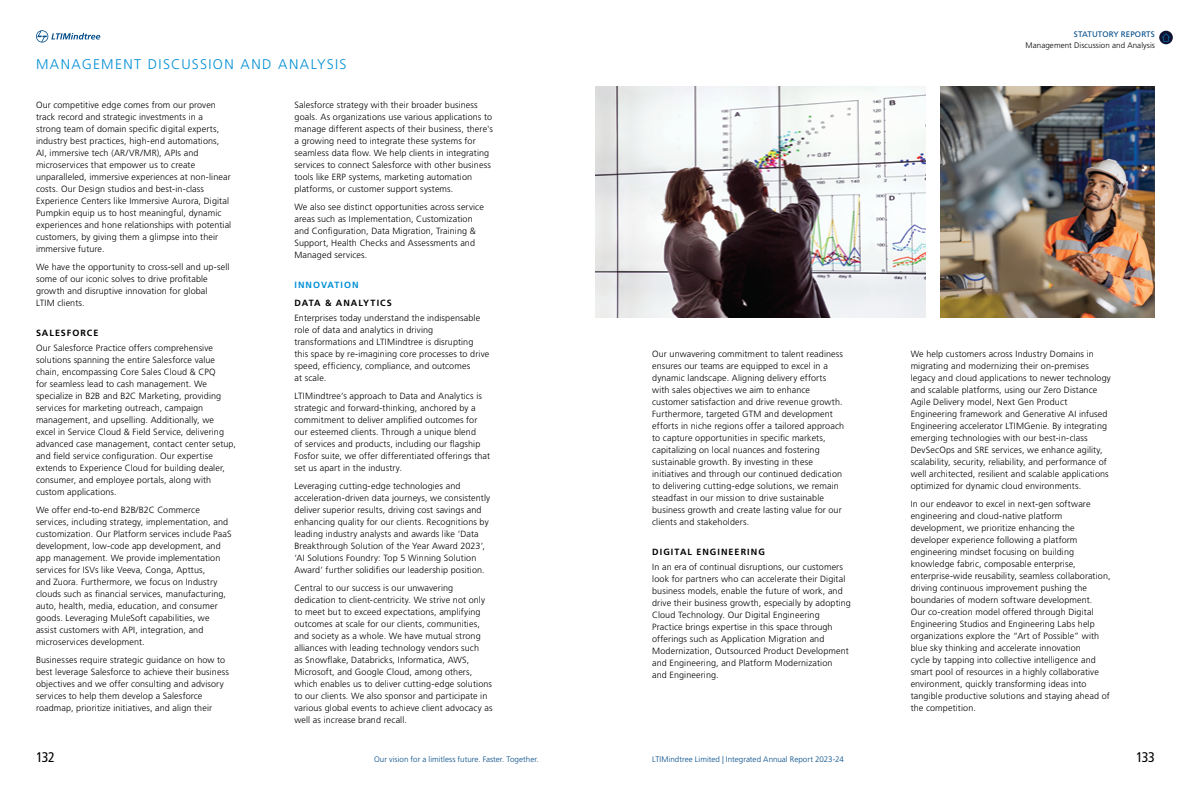
<style>
.page{position:relative;width:1191px;height:794px;background:#fff}
.page>*{position:absolute;margin:0;border:0;box-sizing:border-box;transform-origin:0 0}
.t1{font:300 14px "Frutiger LT Pro";letter-spacing:.095em;color:#008fd5}
.t2{font:condensed 14px "Frutiger LT Pro";letter-spacing:-.045em;color:#000}
.t3{font:300 9px/12px "Frutiger LT Pro";letter-spacing:.015em;color:#000}
.t4{font:700 9px "Frutiger LT Pro";letter-spacing:.115em;color:#000}
.t5{font:700 9px "Frutiger LT Pro";letter-spacing:.115em;color:#008fd5}
.t6{font:300 8px "Frutiger LT Pro";color:#004b88}
.t7{font:300 8px "Frutiger LT Pro";letter-spacing:.005em;color:#000}
.t8{font:8px "Frutiger LT Pro";letter-spacing:.01em;color:#004b88}
</style>
<div class="page">
<img style="left:595px;top:87px;width:331px;height:231px">
<img style="left:940px;top:87px;width:215px;height:231px">
<svg style="left:36px;top:30px;width:64px;height:13px"></svg>
<div style="left:1159px;top:31px;width:13px;height:13px;background:#0d1333;border-radius:50%"></div>
<svg style="left:1162px;top:33px;width:8px;height:9px"></svg>
<p class="t8" style="left:1073px;top:30px;width:83px">STATUTORY REPORTS</p>
<h1 class="t1" style="left:36px;top:56px;width:312px">MANAGEMENT DISCUSSION AND ANALYSIS</h1>
<p class="t3" style="left:36px;top:99px;width:197px">Our competitive edge comes from our proven track record and strategic investments in a<br>strong team of domain specific digital experts, industry best practices, high-end automations, AI, immersive tech (AR/VR/MR), APIs and microservices that empower us to create unparalleled, immersive experiences at non-linear costs. Our Design studios and best-in-class Experience Centers like Immersive Aurora, Digital Pumpkin equip us to host meaningful, dynamic experiences and hone relationships with potential customers, by giving them a glimpse into their immersive future.</p>
<p class="t3" style="left:36px;top:261px;width:195px">We have the opportunity to cross-sell and up-sell some of our iconic solves to drive profitable growth and disruptive innovation for global<br>LTIM clients.</p>
<p class="t4" style="left:36px;top:327px;width:64px">SALESFORCE</p>
<p class="t3" style="left:36px;top:342px;width:201px">Our Salesforce Practice offers comprehensive solutions spanning the entire Salesforce value chain, encompassing Core Sales Cloud &amp; CPQ<br>for seamless lead to cash management. We specialize in B2B and B2C Marketing, providing services for marketing outreach, campaign management, and upselling. Additionally, we<br>excel in Service Cloud &amp; Field Service, delivering advanced case management, contact center setup, and field service configuration. Our expertise extends to Experience Cloud for building dealer, consumer, and employee portals, along with custom applications.</p>
<p class="t3" style="left:36px;top:504px;width:197px">We offer end-to-end B2B/B2C Commerce services, including strategy, implementation, and customization. Our Platform services include PaaS development, low-code app development, and app management. We provide implementation services for ISVs like Veeva, Conga, Apttus,<br>and Zuora. Furthermore, we focus on Industry clouds such as financial services, manufacturing, auto, health, media, education, and consumer goods. Leveraging MuleSoft capabilities, we assist customers with API, integration, and microservices development.</p>
<p class="t3" style="left:36px;top:654px;width:194px">Businesses require strategic guidance on how to best leverage Salesforce to achieve their business objectives and we offer consulting and advisory services to help them develop a Salesforce roadmap, prioritize initiatives, and align their</p>
<p class="t3" style="left:294px;top:99px;width:200px">Salesforce strategy with their broader business goals. As organizations use various applications to manage different aspects of their business, there's a growing need to integrate these systems for seamless data flow. We help clients in integrating services to connect Salesforce with other business tools like ERP systems, marketing automation platforms, or customer support systems.</p>
<p class="t3" style="left:294px;top:200px;width:191px">We also see distinct opportunities across service areas such as Implementation, Customization and Configuration, Data Migration, Training &amp; Support, Health Checks and Assessments and Managed services.</p>
<p class="t5" style="left:294px;top:279px;width:66px">INNOVATION</p>
<p class="t4" style="left:294px;top:297px;width:99px">DATA &amp; ANALYTICS</p>
<p class="t3" style="left:294px;top:311px;width:196px">Enterprises today understand the indispensable role of data and analytics in driving transformations and LTIMindtree is disrupting this space by re-imagining core processes to drive speed, efficiency, compliance, and outcomes<br>at scale.</p>
<p class="t3" style="left:294px;top:389px;width:197px">LTIMindtree’s approach to Data and Analytics is strategic and forward-thinking, anchored by a commitment to deliver amplified outcomes for our esteemed clients. Through a unique blend<br>of services and products, including our flagship Fosfor suite, we offer differentiated offerings that set us apart in the industry.</p>
<p class="t3" style="left:294px;top:479px;width:197px">Leveraging cutting-edge technologies and acceleration-driven data journeys, we consistently deliver superior results, driving cost savings and enhancing quality for our clients. Recognitions by leading industry analysts and awards like ‘Data Breakthrough Solution of the Year Award 2023’, ‘AI Solutions Foundry: Top 5 Winning Solution Award’ further solidifies our leadership position.</p>
<p class="t3" style="left:294px;top:581px;width:200px">Central to our success is our unwavering dedication to client-centricity. We strive not only to meet but to exceed expectations, amplifying outcomes at scale for our clients, communities, and society as a whole. We have mutual strong alliances with leading technology vendors such<br>as Snowflake, Databricks, Informatica, AWS, Microsoft, and Google Cloud, among others, which enables us to deliver cutting-edge solutions to our clients. We also sponsor and participate in various global events to achieve client advocacy as well as increase brand recall.</p>
<p class="t7" style="left:1025px;top:40px;width:131px">Management Discussion and Analysis</p>
<p class="t3" style="left:652px;top:348px;width:193px">Our unwavering commitment to talent readiness ensures our teams are equipped to excel in a dynamic landscape. Aligning delivery efforts with sales objectives we aim to enhance customer satisfaction and drive revenue growth.<br>Furthermore, targeted GTM and development efforts in niche regions offer a tailored approach to capture opportunities in specific markets, capitalizing on local nuances and fostering sustainable growth. By investing in these initiatives and through our continued dedication to delivering cutting-edge solutions, we remain steadfast in our mission to drive sustainable business growth and create lasting value for our clients and stakeholders.</p>
<p class="t4" style="left:652px;top:546px;width:114px">DIGITAL ENGINEERING</p>
<p class="t3" style="left:652px;top:561px;width:200px">In an era of continual disruptions, our customers look for partners who can accelerate their Digital business models, enable the future of work, and drive their business growth, especially by adopting Cloud Technology. Our Digital Engineering Practice brings expertise in this space through offerings such as Application Migration and Modernization, Outsourced Product Development and Engineering, and Platform Modernization<br>and Engineering.</p>
<p class="t3" style="left:910px;top:348px;width:202px">We help customers across Industry Domains in migrating and modernizing their on-premises legacy and cloud applications to newer technology and scalable platforms, using our Zero Distance Agile Delivery model, Next Gen Product Engineering framework and Generative AI infused Engineering accelerator LTIMGenie. By integrating emerging technologies with our best-in-class DevSecOps and SRE services, we enhance agility, scalability, security, reliability, and performance of well architected, resilient and scalable applications optimized for dynamic cloud environments.</p>
<p class="t3" style="left:910px;top:498px;width:201px">In our endeavor to excel in next-gen software engineering and cloud-native platform development, we prioritize enhancing the developer experience following a platform engineering mindset focusing on building knowledge fabric, composable enterprise, enterprise-wide reusability, seamless collaboration, driving continuous improvement pushing the boundaries of modern software development.<br>Our co-creation model offered through Digital Engineering Studios and Engineering Labs help organizations explore the “Art of Possible” with blue sky thinking and accelerate innovation<br>cycle by tapping into collective intelligence and smart pool of resources in a highly collaborative environment, quickly transforming ideas into tangible productive solutions and staying ahead of the competition.</p>
<h1 class="t2" style="left:36px;top:749px;width:20px">132</h1>
<p class="t6" style="left:374px;top:755px;width:166px">Our vision for a limitless future. Faster. Together.</p>
<p class="t6" style="left:652px;top:755px;width:193px">LTIMindtree Limited | Integrated Annual Report 2023-24</p>
<h1 class="t2" style="left:1136px;top:749px;width:20px">133</h1>
</div>
